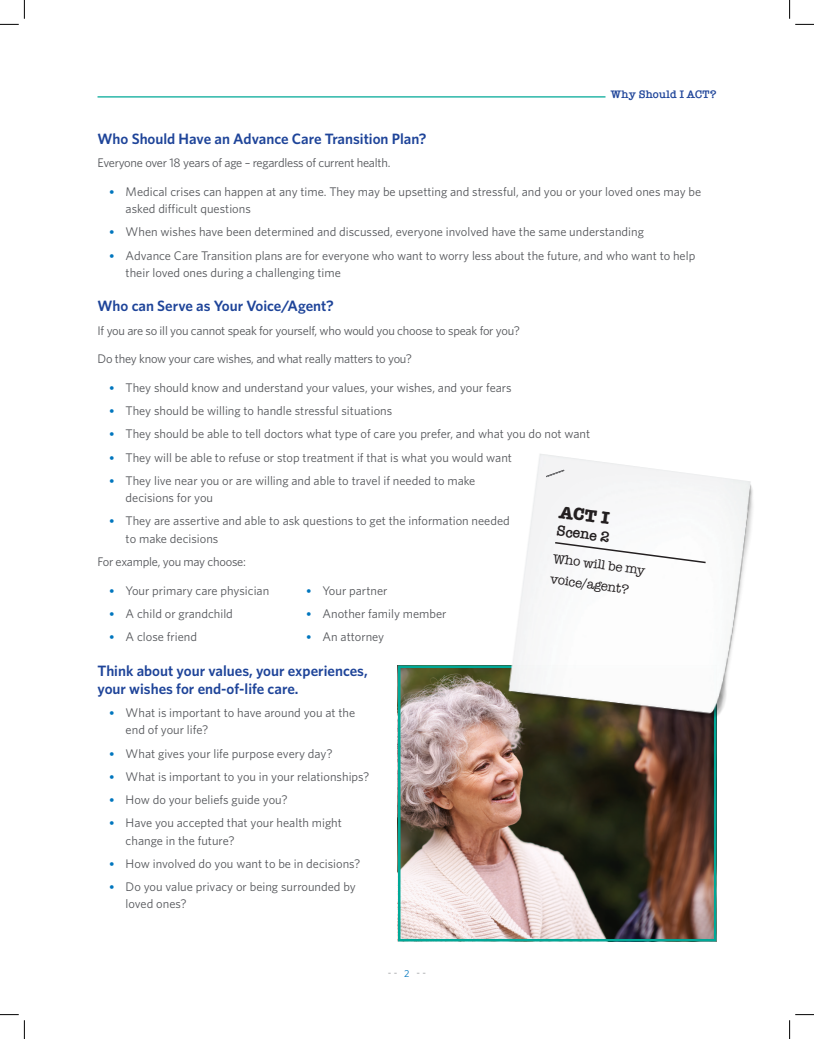
<style>
.page{position:relative;width:814px;height:1039px;background:#fff}
.page>*{position:absolute;margin:0;border:0;box-sizing:border-box;transform-origin:0 0}
.t1{font:700 17.88px "American Typewriter";color:#231f20}
.t2{font:600 15px/17.5px "Whitney";color:#1e4499}
.t3{font:600 14.88px "American Typewriter";color:#231f20}
.t4{font:13.38px/20.8px "American Typewriter";color:#231f20}
.t5{font:12.5px/17.5px "Whitney";color:#54565a}
.t6{font:12.5px "Whitney";letter-spacing:-.02em;color:#54565a}
.t7{font:600 11.25px "American Typewriter";letter-spacing:.005em;color:#1e4499}
.t8{font:10px "Whitney";color:#939598}
.s1{font-family:"Chronicle Text G1";font-weight:700;color:#0076be}
.s2{color:#0076be}
</style>
<div class="page">
<img style="left:401px;top:668px;width:312px;height:270px">
<div style="left:398px;top:665px;width:318px;height:276px;border:2px solid #00a897"></div>
<hr style="left:98px;top:96px;width:507px;height:2px;background:#00a897">
<img style="left:505px;top:454px;width:248px;height:271px">
<svg style="left:545px;top:469px;width:19px;height:8px"></svg>
<svg style="left:553px;top:541px;width:154px;height:23px"></svg>
<svg style="left:0;top:0;width:25px;height:25px"></svg>
<svg style="left:0;top:1014px;width:25px;height:25px"></svg>
<svg style="left:789px;top:0;width:25px;height:25px"></svg>
<svg style="left:789px;top:1014px;width:25px;height:25px"></svg>
<p class="t7" style="left:611px;top:85px;width:107px">Why Should I ACT?</p>
<p class="t2" style="left:98px;top:130px;width:330px">Who Should Have an Advance Care Transition Plan?</p>
<p class="t6" style="left:98px;top:155px;width:294px">Everyone over 18 years of age – regardless of current health.</p>
<p class="t5" style="left:126px;top:182px;width:577px;text-indent:-17px"><span class="s1">•</span> Medical crises can happen at any time. They may be upsetting and stressful, and you or your loved ones may be asked difficult questions</p>
<p class="t5" style="left:109px;top:223px;width:537px"><span class="s1">•</span> When wishes have been determined and discussed, everyone involved have the same understanding</p>
<p class="t5" style="left:126px;top:246px;width:571px;text-indent:-17px"><span class="s1">•</span> Advance Care Transition plans are for everyone who want to worry less about the future, and who want to help their loved ones during a challenging time</p>
<p class="t2" style="left:98px;top:297px;width:238px">Who can Serve as Your Voice/Agent?</p>
<p class="t6" style="left:98px;top:323px;width:424px">If you are so ill you cannot speak for yourself, who would you choose to speak for you?</p>
<p class="t6" style="left:98px;top:352px;width:316px">Do they know your care wishes, and what really matters to you?</p>
<p class="t5" style="left:109px;top:379px;width:404px"><span class="s1">•</span> They should know and understand your values, your wishes, and your fears</p>
<p class="t5" style="left:109px;top:402px;width:285px"><span class="s1">•</span> They should be willing to handle stressful situations</p>
<p class="t5" style="left:109px;top:425px;width:483px"><span class="s1">•</span> They should be able to tell doctors what type of care you prefer, and what you do not want</p>
<p class="t5" style="left:109px;top:448px;width:405px"><span class="s1">•</span> They will be able to refuse or stop treatment if that is what you would want</p>
<p class="t5" style="left:126px;top:471px;width:351px;text-indent:-17px"><span class="s1">•</span> They live near you or are willing and able to travel if needed to make decisions for you</p>
<p class="t5" style="left:126px;top:512px;width:386px;text-indent:-17px"><span class="s1">•</span> They are assertive and able to ask questions to get the information needed to make decisions</p>
<p class="t6" style="left:98px;top:554px;width:150px">For example, you may choose:</p>
<p class="t5" style="left:109px;top:581px;width:162px"><span class="s1">•</span> Your primary care physician</p>
<p class="t5" style="left:306px;top:581px;width:83px"><span class="s1">•</span> Your partner</p>
<p class="t5" style="left:109px;top:604px;width:126px"><span class="s1">•</span> A child or grandchild</p>
<p class="t5" style="left:306px;top:604px;width:142px"><span class="s1">•</span> Another family member</p>
<p class="t5" style="left:109px;top:627px;width:90px"><span class="s1">•</span> A close friend</p>
<p class="t5" style="left:306px;top:627px;width:80px"><span class="s1">•</span> An attorney</p>
<p class="t2" style="left:98px;top:662px;width:272px">Think about your values, your experiences, your wishes for end-of-life care.</p>
<p class="t5" style="left:126px;top:703px;width:231px;text-indent:-17px"><span class="s1">•</span> What is important to have around you at the end of your life?</p>
<p class="t5" style="left:109px;top:744px;width:225px"><span class="s1">•</span> What gives your life purpose every day?</p>
<p class="t5" style="left:109px;top:767px;width:262px"><span class="s1">•</span> What is important to you in your relationships?</p>
<p class="t5" style="left:109px;top:790px;width:180px"><span class="s1">•</span> How do your beliefs guide you?</p>
<p class="t5" style="left:126px;top:813px;width:218px;text-indent:-17px"><span class="s1">•</span> Have you accepted that your health might change in the future?</p>
<p class="t5" style="left:109px;top:854px;width:253px"><span class="s1">•</span> How involved do you want to be in decisions?</p>
<p class="t5" style="left:126px;top:877px;width:232px;text-indent:-17px"><span class="s1">•</span> Do you value privacy or being surrounded by loved ones?</p>
<h1 class="t1" style="left:561px;top:496px;width:52px;rotate:7deg">ACT I</h1>
<p class="t3" style="left:558px;top:519px;width:55px;rotate:8deg">Scene 2</p>
<p class="t4" style="left:554px;top:548px;width:94px;rotate:7deg">Who will be my voice/agent?</p>
<p class="t8" style="left:388px;top:966px;width:39px">- - <span class="s2">2</span> - -</p>
</div>
